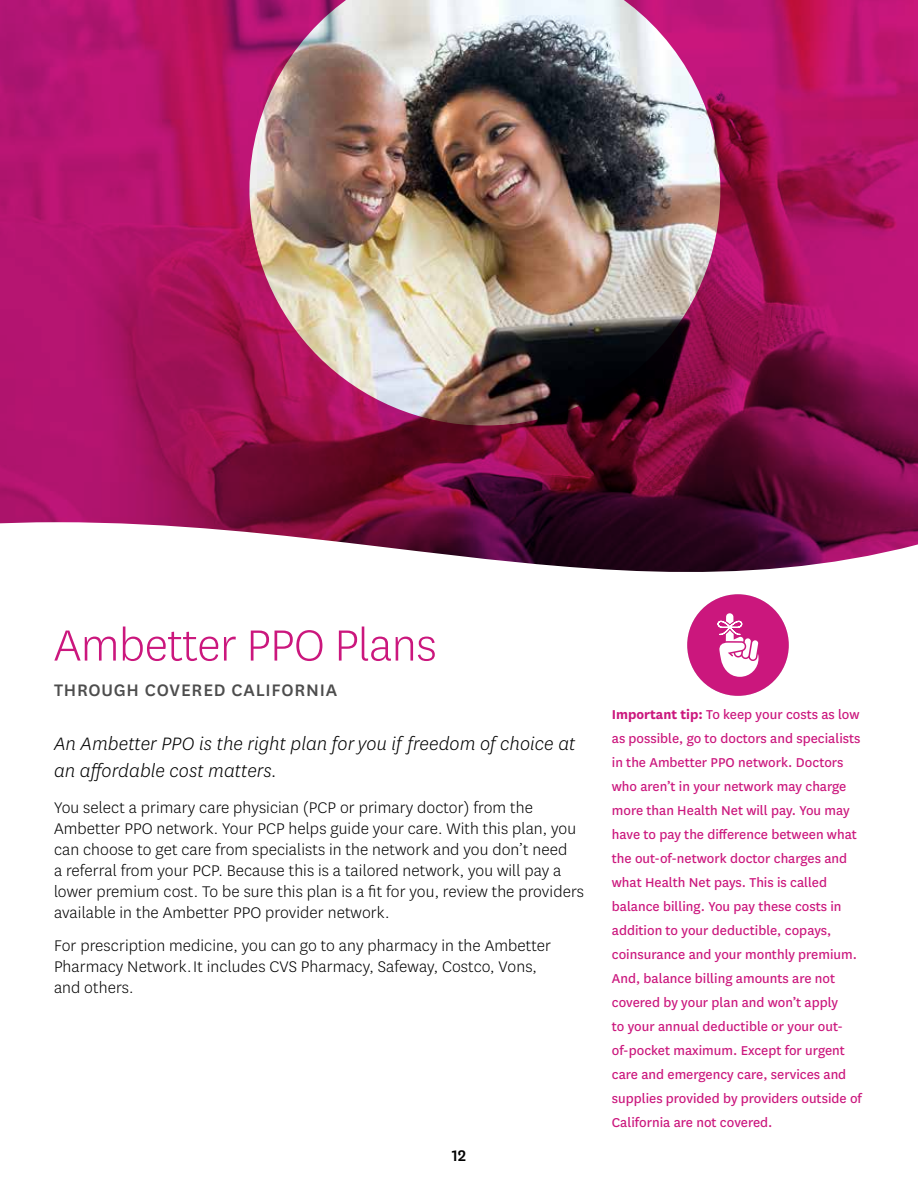
<style>
.page{position:relative;width:918px;height:1188px;background:#fff}
.page>*{position:absolute;margin:0;border:0;box-sizing:border-box;transform-origin:0 0}
.t1{font:51px "Centene Sans Light 2";letter-spacing:-.01em;color:#cb177d}
.t2{font:italic 300 21px/27px "Centene Sans";letter-spacing:.005em;color:#000}
.t3{font:500 19.5px "Centene Sans";letter-spacing:.04em;color:#4d4d4d}
.t4{font:300 18px/21px "Centene Sans";letter-spacing:.005em;color:#000}
.t5{font:500 18px "Centene Sans";color:#000}
.t6{font:15px/24px "Centene Sans Reg 2";color:#cb177d}
.s1{font-family:"Centene Sans Bold 3"}
</style>
<div class="page">
<img style="left:0;top:0;width:918px;height:522px">
<svg style="left:0;top:522px;width:918px;height:131px"></svg>
<div style="left:687px;top:594px;width:102px;height:102px;background:#cb177d;border-radius:50%"></div>
<svg style="left:717px;top:613px;width:42px;height:64px"></svg>
<h2 class="t1" style="left:54px;top:613px;width:384px">Ambetter PPO Plans</h2>
<p class="t3" style="left:54px;top:677px;width:285px">THROUGH COVERED CALIFORNIA</p>
<p class="t2" style="left:54px;top:730px;width:523px">An Ambetter PPO is the right plan for you if freedom of choice at an affordable cost matters.</p>
<p class="t4" style="left:54px;top:796px;width:532px">You select a primary care physician (PCP or primary doctor) from the Ambetter PPO network. Your PCP helps guide your care. With this plan, you can choose to get care from specialists in the network and you don’t need<br>a referral from your PCP. Because this is a tailored network, you will pay a lower premium cost. To be sure this plan is a fit for you, review the providers available in the Ambetter PPO provider network.</p>
<p class="t4" style="left:54px;top:934px;width:499px">For prescription medicine, you can go to any pharmacy in the Ambetter<br>Pharmacy Network. It includes CVS Pharmacy, Safeway, Costco, Vons, and others.</p>
<p class="t5" style="left:452px;top:1143px;width:16px">12</p>
<p class="t6" style="left:612px;top:702px;width:252px"><span class="s1">Important tip:</span> To keep your costs as low as possible, go to doctors and specialists in the Ambetter PPO network. Doctors who aren’t in your network may charge more than Health Net will pay. You may have to pay the difference between what the out-of-network doctor charges and what Health Net pays. This is called balance billing. You pay these costs in addition to your deductible, copays, coinsurance and your monthly premium.<br>And, balance billing amounts are not covered by your plan and won’t apply<br>to your annual deductible or your out&shy;of-pocket maximum. Except for urgent care and emergency care, services and supplies provided by providers outside of California are not covered.</p>
</div>
